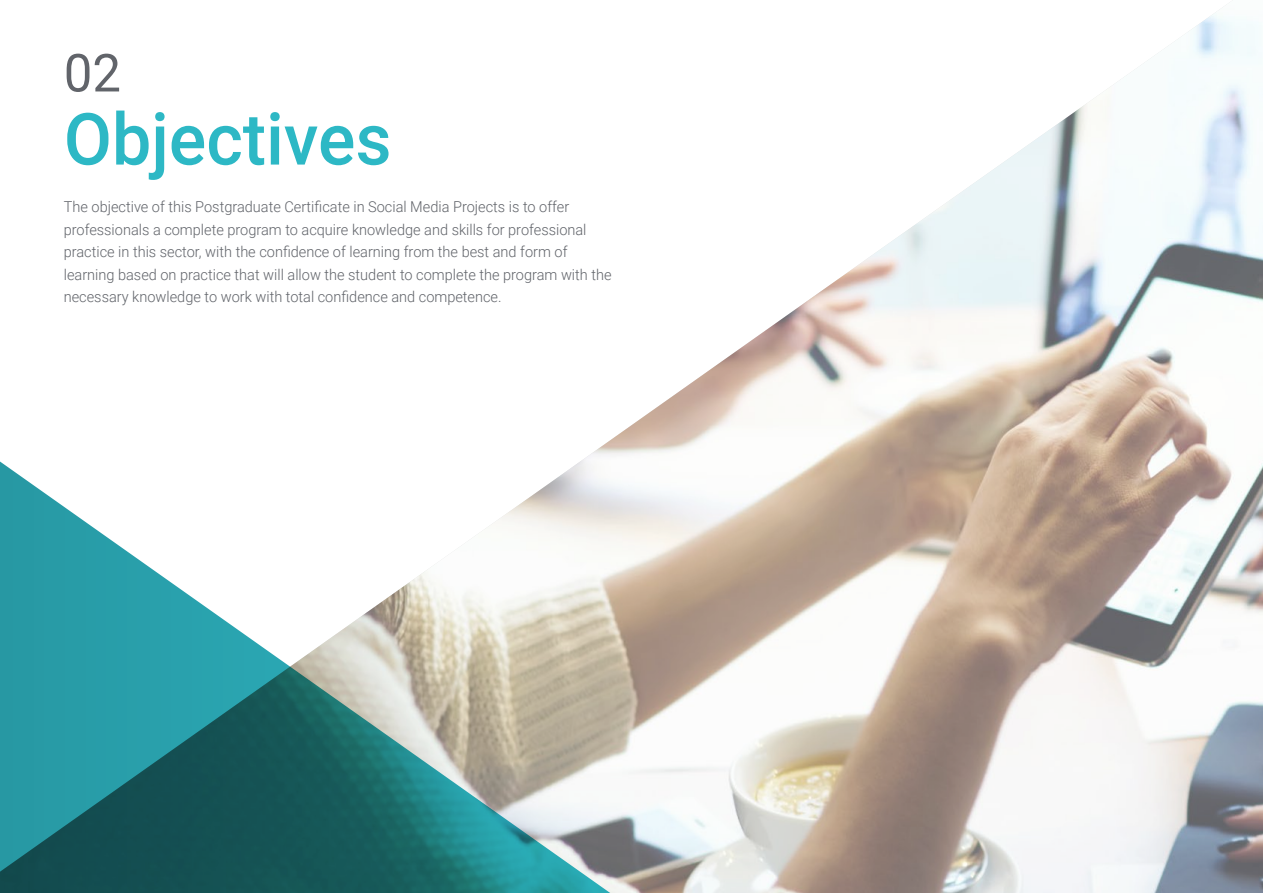
<style>
.page{position:relative;width:1263px;height:893px;background:#fff}
.page>*{position:absolute;margin:0;border:0;box-sizing:border-box;transform-origin:0 0}
.t1{font:500 72px "Roboto";color:#2db8c5}
.t2{font:52.5px "Roboto";color:#61646a}
.t3{font:300 15px/22.5px "Roboto";color:#61646a}
</style>
<div class="page">
<img style="left:602px;top:7px;width:661px;height:886px">
<svg style="left:0;top:446px;width:640px;height:447px"></svg>
<h2 class="t2" style="left:64px;top:36px;width:59px">02</h2>
<h1 class="t1" style="left:64px;top:89px;width:329px">Objectives</h1>
<p class="t3" style="left:64px;top:195px;width:549px">The objective of this Postgraduate Certificate in Social Media Projects is to offer professionals a complete program to acquire knowledge and skills for professional practice in this sector, with the confidence of learning from the best and form of learning based on practice that will allow the student to complete the program with the necessary knowledge to work with total confidence and competence.</p>
</div>
